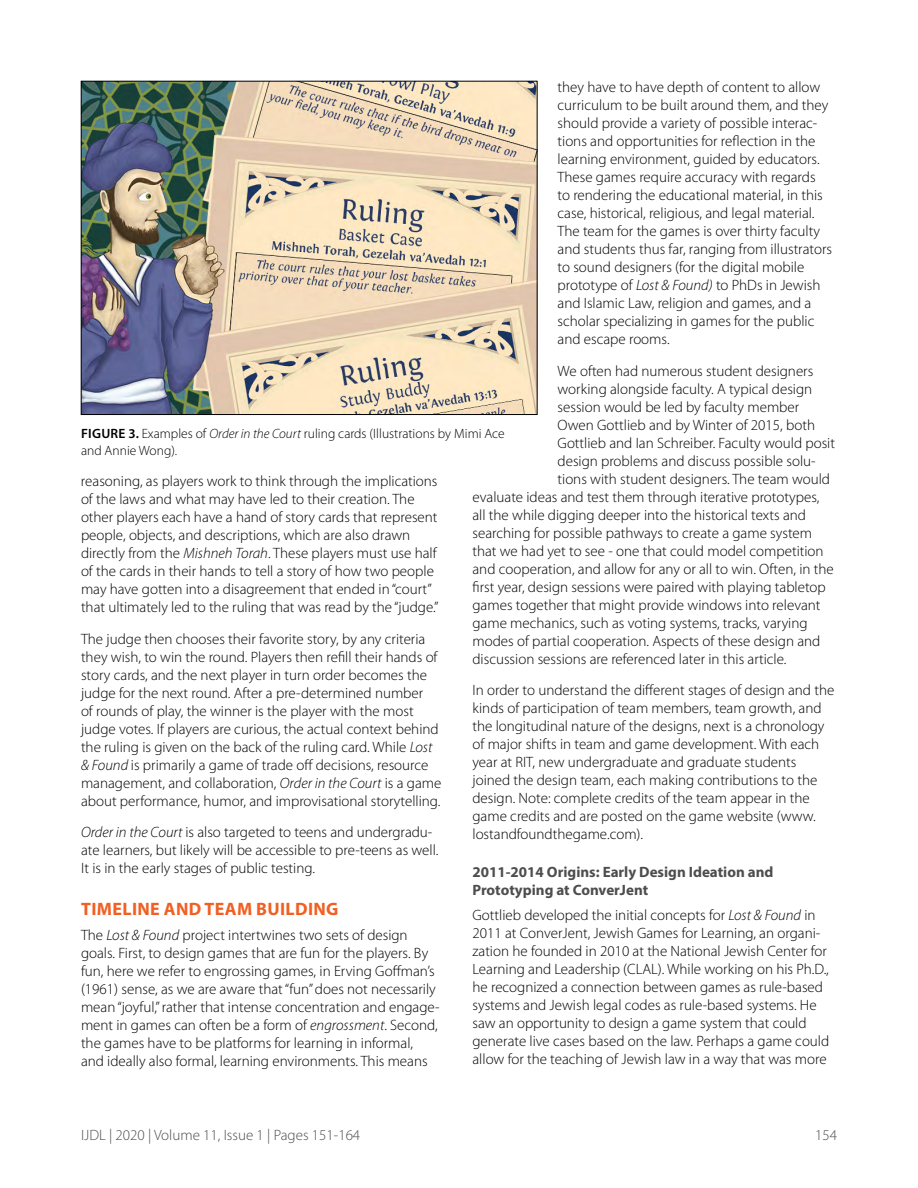
<style>
.page{position:relative;width:918px;height:1188px;background:#fff}
.page>*{position:absolute;margin:0;border:0;box-sizing:border-box;transform-origin:0 0}
.t1{font:700 18px "Myriad Pro";letter-spacing:.02em;color:#f15f22}
.t2{font:300 15px/18px "Myriad Pro";color:#000}
.t3{font:700 15px/18px "Myriad Pro";color:#4d4d4f}
.t4{font:300 15px "Myriad Pro";color:#4d4d4f}
.t5{font:300 13.5px/16.2px "Myriad Pro";color:#000}
.s1{font-style:italic}
.s2{font-weight:600}
</style>
<div class="page">
<img style="left:83px;top:83px;width:452px;height:330px">
<div style="left:81px;top:81px;width:456px;height:334px;border:1px solid #000"></div>
<p class="t2" style="left:558px;top:78px;width:276px">they have to have depth of content to allow curriculum to be built around them, and they should provide a variety of possible interac&shy;tions and opportunities for reflection in the learning environment, guided by educators.<br>These games require accuracy with regards<br>to rendering the educational material, in this case, historical, religious, and legal material.<br>The team for the games is over thirty faculty and students thus far, ranging from illustrators to sound designers (for the digital mobile prototype of <span class="s1">Lost &amp; Found)</span> to PhDs in Jewish and Islamic Law, religion and games, and a scholar specializing in games for the public and escape rooms.</p>
<p class="t2" style="left:558px;top:362px;width:257px">We often had numerous student designers</p>
<p class="t2" style="left:558px;top:380px;width:256px">working alongside faculty. A typical design</p>
<p class="t2" style="left:558px;top:398px;width:243px">session would be led by faculty member</p>
<p class="t2" style="left:558px;top:416px;width:259px">Owen Gottlieb and by Winter of 2015, both</p>
<p class="t2" style="left:558px;top:434px;width:279px">Gottlieb and Ian Schreiber. Faculty would posit</p>
<p class="t2" style="left:558px;top:452px;width:260px">design problems and discuss possible solu-</p>
<p class="t2" style="left:558px;top:470px;width:274px">tions with student designers. The team would</p>
<p class="t2" style="left:472px;top:488px;width:348px">evaluate ideas and test them through iterative prototypes,</p>
<p class="t2" style="left:472px;top:506px;width:335px">all the while digging deeper into the historical texts and</p>
<p class="t2" style="left:472px;top:524px;width:341px">searching for possible pathways to create a game system</p>
<p class="t2" style="left:472px;top:542px;width:353px">that we had yet to see - one that could model competition</p>
<p class="t2" style="left:472px;top:560px;width:363px">and cooperation, and allow for any or all to win. Often, in the</p>
<p class="t2" style="left:472px;top:578px;width:355px">first year, design sessions were paired with playing tabletop</p>
<p class="t2" style="left:472px;top:596px;width:350px">games together that might provide windows into relevant</p>
<p class="t2" style="left:472px;top:614px;width:337px">game mechanics, such as voting systems, tracks, varying</p>
<p class="t2" style="left:472px;top:632px;width:349px">modes of partial cooperation. Aspects of these design and</p>
<p class="t2" style="left:472px;top:650px;width:316px">discussion sessions are referenced later in this article.</p>
<p class="t2" style="left:472px;top:681px;width:363px">In order to understand the different stages of design and the kinds of participation of team members, team growth, and the longitudinal nature of the designs, next is a chronology of major shifts in team and game development. With each year at RIT, new undergraduate and graduate students joined the design team, each making contributions to the design. Note: complete credits of the team appear in the game credits and are posted on the game website (www. lostandfoundthegame.com).</p>
<p class="t3" style="left:472px;top:863px;width:302px">2011-2014 Origins: Early Design Ideation and<br>Prototyping at ConverJent</p>
<p class="t2" style="left:472px;top:906px;width:358px">Gottlieb developed the initial concepts for <span class="s1">Lost &amp; Found</span> in 2011 at ConverJent, Jewish Games for Learning, an organi&shy;zation he founded in 2010 at the National Jewish Center for Learning and Leadership (CLAL). While working on his Ph.D., he recognized a connection between games as rule-based systems and Jewish legal codes as rule-based systems. He saw an opportunity to design a game system that could generate live cases based on the law. Perhaps a game could allow for the teaching of Jewish law in a way that was more</p>
<p class="t5" style="left:81px;top:426px;width:425px"><span class="s2">FIGURE 3.</span> Examples of <span class="s1">Order in the Court</span> ruling cards (Illustrations by Mimi Ace and Annie Wong).</p>
<p class="t2" style="left:81px;top:472px;width:359px">reasoning, as players work to think through the implications of the laws and what may have led to their creation. The other players each have a hand of story cards that represent people, objects, and descriptions, which are also drawn directly from the <span class="s1">Mishneh Torah</span>. These players must use half of the cards in their hands to tell a story of how two people may have gotten into a disagreement that ended in “court” that ultimately led to the ruling that was read by the “judge.”</p>
<p class="t2" style="left:81px;top:630px;width:362px">The judge then chooses their favorite story, by any criteria they wish, to win the round. Players then refill their hands of story cards, and the next player in turn order becomes the judge for the next round. After a pre-determined number<br>of rounds of play, the winner is the player with the most judge votes. If players are curious, the actual context behind the ruling is given on the back of the ruling card. While <span class="s1">Lost &amp; Found</span> is primarily a game of trade off decisions, resource management, and collaboration, <span class="s1">Order in the Court</span> is a game about performance, humor, and improvisational storytelling.</p>
<p class="t2" style="left:81px;top:823px;width:359px"><span class="s1">Order in the Court</span> is also targeted to teens and undergradu&shy;ate learners, but likely will be accessible to pre-teens as well.<br>It is in the early stages of public testing.</p>
<p class="t1" style="left:81px;top:897px;width:259px">TIMELINE AND TEAM BUILDING</p>
<p class="t2" style="left:81px;top:926px;width:360px">The <span class="s1">Lost &amp; Found</span> project intertwines two sets of design goals. First, to design games that are fun for the players. By fun, here we refer to engrossing games, in Erving Goffman’s (1961) sense, as we are aware that “fun” does not necessarily mean “joyful,” rather that intense concentration and engage&shy;ment in games can often be a form of <span class="s1">engrossment</span>. Second, the games have to be platforms for learning in informal, and ideally also formal, learning environments. This means</p>
<p class="t4" style="left:81px;top:1126px;width:281px">IJDL | 2020 | Volume 11, Issue 1 | Pages 151-164</p>
<p class="t4" style="left:815px;top:1126px;width:23px">154</p>
</div>
